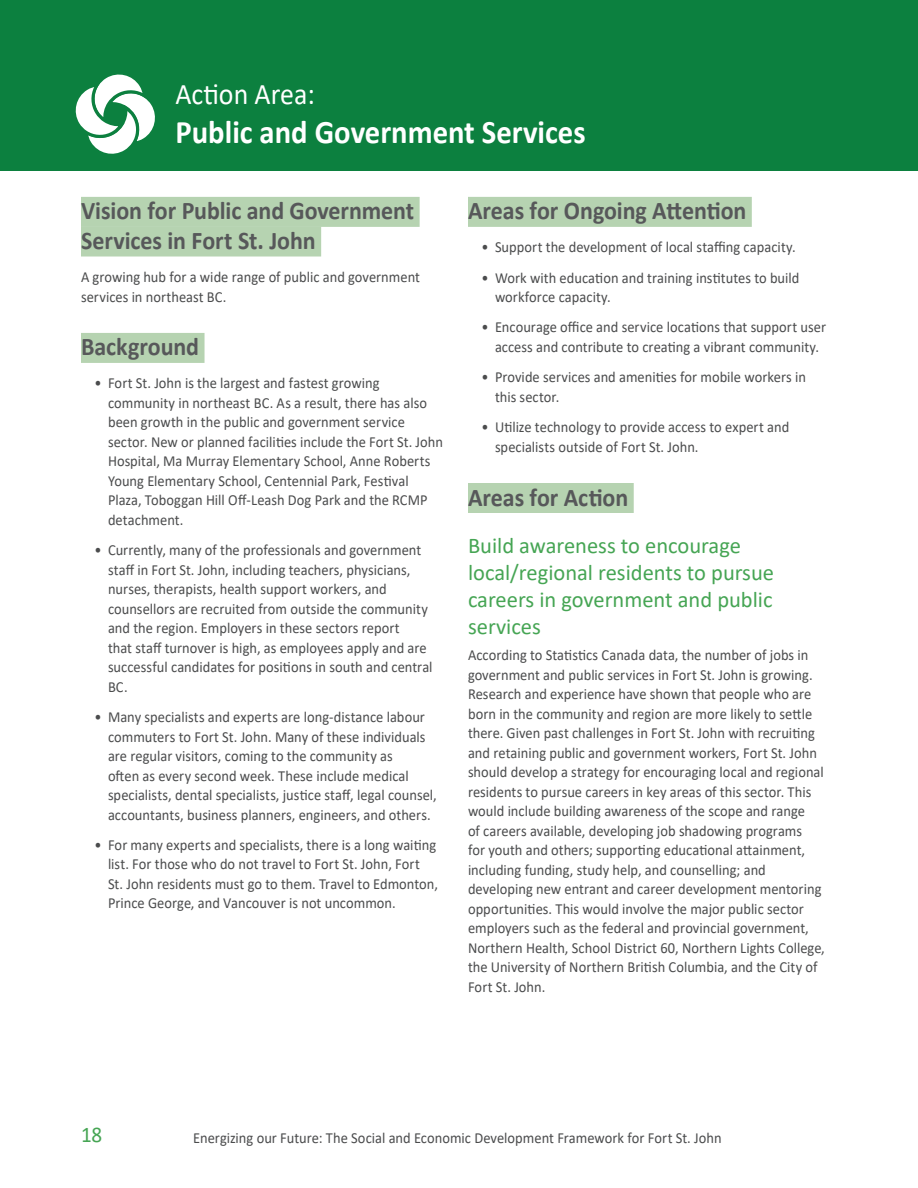
<style>
.page{position:relative;width:918px;height:1188px;background:#fff}
.page>*{position:absolute;margin:0;border:0;box-sizing:border-box;transform-origin:0 0}
.H1_Actions{font:700 33px "Calibri";color:#fff;scale:.93 1}
.H1_Actions-2{font:30px "Calibri";color:#fff;scale:.93 1}
.t1{font:700 25.5px/29.7px "Calibri";letter-spacing:-.005em;color:#57585a;scale:.94 1}
.t2{font:22.5px/27px "Calibri";color:#46a554}
.t3{font:22.5px "Calibri";color:#46a554;scale:.94 1}
.body-paragraph{font:15.3px/19.5px "Calibri";color:#4b4c4d;scale:.94 1}
</style>
<div class="page">
<div style="left:0;top:0;width:918px;height:171px;background:#0c803f"></div>
<div style="left:81px;top:197px;width:339px;height:30px;background:#b6d3b1"></div>
<div style="left:81px;top:226px;width:240px;height:30px;background:#b6d3b1"></div>
<div style="left:81px;top:333px;width:124px;height:30px;background:#b6d3b1"></div>
<div style="left:468px;top:197px;width:284px;height:30px;background:#b6d3b1"></div>
<div style="left:468px;top:483px;width:166px;height:30px;background:#b6d3b1"></div>
<svg style="left:75px;top:74px;width:80px;height:80px"></svg>
<p class="H1_Actions-2" style="left:176px;top:73px;width:151px">Action Area:</p>
<p class="H1_Actions" style="left:176px;top:108px;width:442px">Public and Government Services</p>
<h2 class="t1" style="left:81px;top:196px;width:356px">Vision for Public and Government<br>Services in Fort St. John</h2>
<p class="body-paragraph" style="left:81px;top:267px;width:362px">A growing hub for a wide range of public and government services in northeast BC.</p>
<h2 class="t1" style="left:81px;top:332px;width:127px">Background</h2>
<p class="body-paragraph" style="left:108px;top:373px;width:358px;text-indent:-14px">• Fort St. John is the largest and fastest growing community in northeast BC. As a result, there has also been growth in the public and government service sector. New or planned facilities include the Fort St. John Hospital, Ma Murray Elementary School, Anne Roberts Young Elementary School, Centennial Park, Festival Plaza, Toboggan Hill Off-Leash Dog Park and the RCMP detachment.</p>
<p class="body-paragraph" style="left:108px;top:540px;width:347px;text-indent:-14px">• Currently, many of the professionals and government staff in Fort St. John, including teachers, physicians, nurses, therapists, health support workers, and counsellors are recruited from outside the community and the region. Employers in these sectors report<br>that staff turnover is high, as employees apply and are successful candidates for positions in south and central BC.</p>
<p class="body-paragraph" style="left:108px;top:707px;width:351px;text-indent:-14px">• Many specialists and experts are long-distance labour commuters to Fort St. John. Many of these individuals are regular visitors, coming to the community as<br>often as every second week. These include medical specialists, dental specialists, justice staff, legal counsel, accountants, business planners, engineers, and others.</p>
<p class="body-paragraph" style="left:108px;top:835px;width:353px;text-indent:-14px">• For many experts and specialists, there is a long waiting list. For those who do not travel to Fort St. John, Fort St. John residents must go to them. Travel to Edmonton, Prince George, and Vancouver is not uncommon.</p>
<h2 class="t1" style="left:468px;top:196px;width:298px">Areas for Ongoing Attention</h2>
<p class="body-paragraph" style="left:482px;top:237px;width:336px">• Support the development of local staffing capacity.</p>
<p class="body-paragraph" style="left:495px;top:267px;width:325px;text-indent:-14px">• Work with education and training institutes to build workforce capacity.</p>
<p class="body-paragraph" style="left:482px;top:317px;width:368px;text-align:center">• Encourage office and service locations that support user access and contribute to creating a vibrant community.</p>
<p class="body-paragraph" style="left:495px;top:367px;width:332px;text-indent:-14px">• Provide services and amenities for mobile workers in this sector.</p>
<p class="body-paragraph" style="left:495px;top:417px;width:315px;text-indent:-14px">• Utilize technology to provide access to expert and specialists outside of Fort St. John.</p>
<h2 class="t1" style="left:468px;top:482px;width:172px">Areas for Action</h2>
<h3 class="t2" style="left:468px;top:531px;width:308px">Build awareness to encourage local/regional residents to pursue careers in government and public services</h3>
<p class="body-paragraph" style="left:468px;top:645px;width:381px">According to Statistics Canada data, the number of jobs in government and public services in Fort St. John is growing.<br>Research and experience have shown that people who are born in the community and region are more likely to settle there. Given past challenges in Fort St. John with recruiting and retaining public and government workers, Fort St. John should develop a strategy for encouraging local and regional residents to pursue careers in key areas of this sector. This would include building awareness of the scope and range<br>of careers available, developing job shadowing programs<br>for youth and others; supporting educational attainment, including funding, study help, and counselling; and developing new entrant and career development mentoring opportunities. This would involve the major public sector employers such as the federal and provincial government, Northern Health, School District 60, Northern Lights College, the University of Northern British Columbia, and the City of Fort St. John.</p>
<h3 class="t3" style="left:81px;top:1119px;width:24px">18</h3>
<p class="body-paragraph" style="left:193px;top:1128px;width:564px">Energizing our Future: The Social and Economic Development Framework for Fort St. John</p>
</div>
